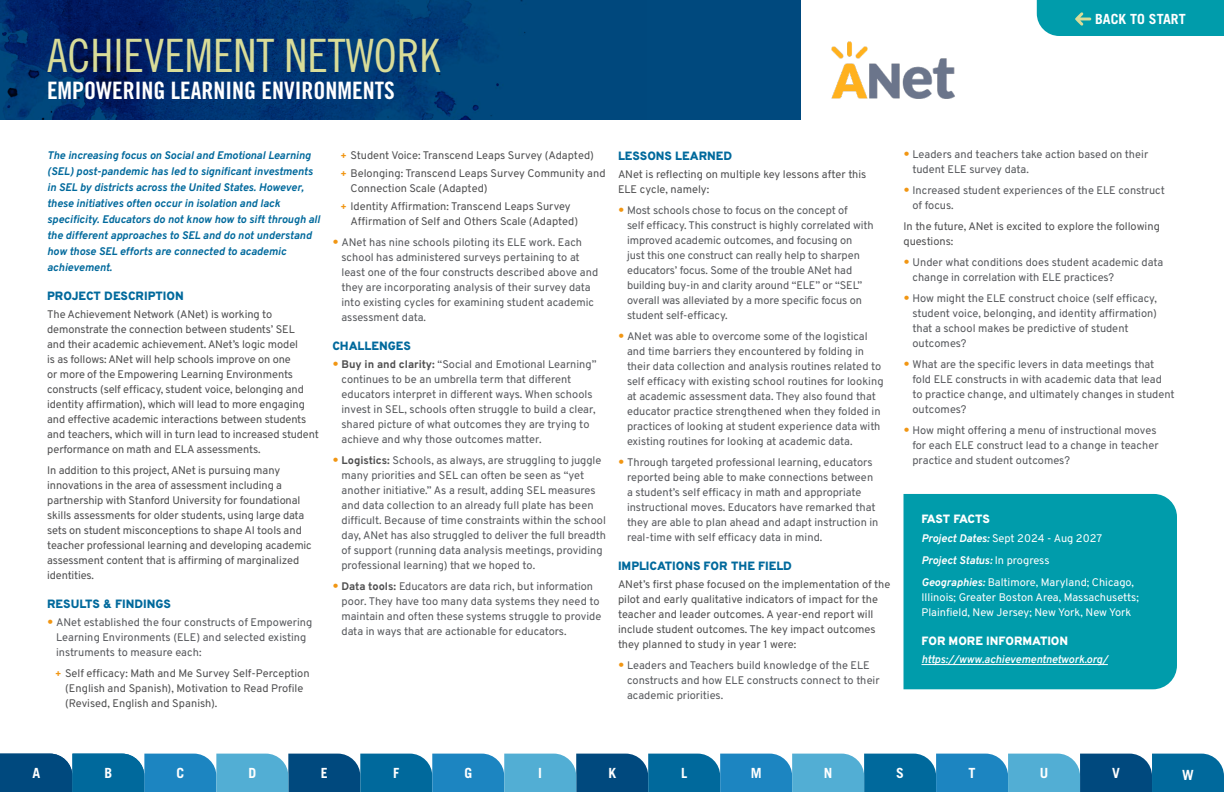
<style>
.page{position:relative;width:1224px;height:792px;background:#fff}
.page>*{position:absolute;margin:0;border:0;box-sizing:border-box;transform-origin:0 0}
.t1{font:46px "Trade Gothic LT Pro Cn 18";color:#d9dc98}
.t2{font:24px "Trade Gothic LT Pro Bd Cn 20";color:#fff}
.t3{font:700 14px "Trade Gothic LT Pro";color:#fff}
.t4{font:900 12px "Overpass";color:#00699c}
.t5{font:900 12px "Overpass";letter-spacing:-.005em;color:#fff}
.t6{font:900 12px "Overpass";letter-spacing:-.03em;color:#fff}
.t7{font:11px/15px "Overpass";color:#56585c}
.t8{font:11px/15px "Overpass";letter-spacing:-.01em;color:#4f4f50}
.t9{font:italic 700 11px/16px "Overpass";color:#00699c}
.t10{font:11px/22px "Overpass";color:#fff}
.t11{font:italic 600 11px "Overpass";letter-spacing:-.005em;color:#fff}
.s1{font-weight:700;font-size:15px;color:#f19613}
.s2{font-weight:700;font-size:10px;color:#f19613}
.s3{font-weight:700;color:#4f4f50}
.s4{font-weight:700;font-style:italic}
</style>
<div class="page">
<div style="left:0;top:0;width:801px;height:120px;background:#00497e"></div>
<img style="left:0;top:0;width:526px;height:120px">
<svg style="left:0;top:754px;width:1224px;height:38px;background:#227dad"></svg>
<div style="left:904px;top:494px;width:273px;height:195px;background:#009cab"></div>
<hr style="left:922px;top:664px;width:186px;height:1px;background:#fff">
<img style="left:831px;top:42px;width:124px;height:57px">
<div style="left:1037px;top:0;width:187px;height:36px;background:#009cab"></div>
<h1 class="t1" style="left:47px;top:28px;width:395px">ACHIEVEMENT NETWORK</h1>
<h2 class="t2" style="left:47px;top:76px;width:349px">EMPOWERING LEARNING ENVIRONMENTS</h2>
<p class="t3" style="left:1095px;top:10px;width:92px">BACK TO START</p>
<p class="t9" style="left:47px;top:146px;width:274px">The increasing focus on Social and Emotional Learning (SEL) post-pandemic has led to significant investments in SEL by districts across the United States. However, these initiatives often occur in isolation and lack specificity. Educators do not know how to sift through all the different approaches to SEL and do not understand how those SEL efforts are connected to academic achievement.</p>
<p class="t4" style="left:47px;top:286px;width:138px">PROJECT DESCRIPTION</p>
<p class="t8" style="left:47px;top:306px;width:273px">The Achievement Network (ANet) is working to demonstrate the connection between students’ SEL<br>and their academic achievement. ANet’s logic model<br>is as follows: ANet will help schools improve on one<br>or more of the Empowering Learning Environments constructs (self efficacy, student voice, belonging and identity affirmation), which will lead to more engaging and effective academic interactions between students and teachers, which will in turn lead to increased student performance on math and ELA assessments.</p>
<p class="t8" style="left:47px;top:462px;width:266px">In addition to this project, ANet is pursuing many innovations in the area of assessment including a partnership with Stanford University for foundational skills assessments for older students, using large data sets on student misconceptions to shape AI tools and teacher professional learning and developing academic assessment content that is affirming of marginalized identities.</p>
<p class="t4" style="left:47px;top:594px;width:125px">RESULTS &amp; FINDINGS</p>
<p class="t7" style="left:56px;top:614px;width:258px;text-indent:-9px"><span class="s1">•</span> ANet established the four constructs of Empowering<br>Learning Environments (ELE) and selected existing instruments to measure each:</p>
<p class="t8" style="left:65px;top:665px;width:246px;text-indent:-10px"><span class="s2">+</span> Self efficacy: Math and Me Survey Self-Perception (English and Spanish), Motivation to Read Profile (Revised, English and Spanish).</p>
<p class="t8" style="left:340px;top:145px;width:267px;line-height:18px"><span class="s2">+</span> Student Voice: Transcend Leaps Survey (Adapted)<br><span class="s2">+</span> Belonging: Transcend Leaps Survey Community and</p>
<p class="t8" style="left:340px;top:178px;width:232px;line-height:18px;text-indent:10px">Connection Scale (Adapted)<br><span class="s2">+</span> Identity Affirmation: Transcend Leaps Survey</p>
<p class="t8" style="left:350px;top:213px;width:229px">Affirmation of Self and Others Scale (Adapted)</p>
<p class="t7" style="left:342px;top:234px;width:258px;text-indent:-9px"><span class="s1">•</span> ANet has nine schools piloting its ELE work. Each school has administered surveys pertaining to at least one of the four constructs described above and they are incorporating analysis of their survey data into existing cycles for examining student academic assessment data.</p>
<p class="t4" style="left:332px;top:336px;width:80px">CHALLENGES</p>
<p class="t7" style="left:342px;top:356px;width:257px;text-indent:-9px"><span class="s1">•</span> <span class="s3">Buy in and clarity:</span> “Social and Emotional Learning” continues to be an umbrella term that different educators interpret in different ways. When schools invest in SEL, schools often struggle to build a clear, shared picture of what outcomes they are trying to achieve and why those outcomes matter.</p>
<p class="t7" style="left:342px;top:452px;width:266px;text-indent:-9px"><span class="s1">•</span> <span class="s3">Logistics:</span> Schools, as always, are struggling to juggle many priorities and SEL can often be seen as “yet another initiative.” As a result, adding SEL measures and data collection to an already full plate has been difficult. Because of time constraints within the school day, ANet has also struggled to deliver the full breadth of support (running data analysis meetings, providing professional learning) that we hoped to.</p>
<p class="t7" style="left:342px;top:578px;width:261px;text-indent:-9px"><span class="s1">•</span> <span class="s3">Data tools:</span> Educators are data rich, but information poor. They have too many data systems they need to maintain and often these systems struggle to provide data in ways that are actionable for educators.</p>
<p class="t4" style="left:618px;top:146px;width:116px">LESSONS LEARNED</p>
<p class="t8" style="left:618px;top:166px;width:250px">ANet is reflecting on multiple key lessons after this<br>ELE cycle, namely:</p>
<p class="t7" style="left:627px;top:202px;width:248px;text-indent:-9px"><span class="s1">•</span> Most schools chose to focus on the concept of<br>self efficacy. This construct is highly correlated with improved academic outcomes, and focusing on<br>just this one construct can really help to sharpen educators’ focus. Some of the trouble ANet had building buy-in and clarity around “ELE” or “SEL” overall was alleviated by a more specific focus on student self-efficacy.</p>
<p class="t7" style="left:627px;top:328px;width:258px;text-indent:-9px"><span class="s1">•</span> ANet was able to overcome some of the logistical and time barriers they encountered by folding in their data collection and analysis routines related to self efficacy with existing school routines for looking at academic assessment data. They also found that educator practice strengthened when they folded in practices of looking at student experience data with existing routines for looking at academic data.</p>
<p class="t7" style="left:627px;top:454px;width:253px;text-indent:-9px"><span class="s1">•</span> Through targeted professional learning, educators reported being able to make connections between a student’s self efficacy in math and appropriate instructional moves. Educators have remarked that they are able to plan ahead and adapt instruction in real-time with self efficacy data in mind.</p>
<p class="t4" style="left:618px;top:556px;width:176px">IMPLICATIONS FOR THE FIELD</p>
<p class="t8" style="left:618px;top:576px;width:274px">ANet’s first phase focused on the implementation of the pilot and early qualitative indicators of impact for the teacher and leader outcomes. A year-end report will include student outcomes. The key impact outcomes they planned to study in year 1 were:</p>
<p class="t7" style="left:627px;top:657px;width:254px;text-indent:-9px"><span class="s1">•</span> Leaders and Teachers build knowledge of the ELE constructs and how ELE constructs connect to their academic priorities.</p>
<p class="t7" style="left:912px;top:146px;width:237px;text-indent:-9px"><span class="s1">•</span> Leaders and teachers take action based on their tudent ELE survey data.</p>
<p class="t7" style="left:912px;top:182px;width:254px;text-indent:-9px"><span class="s1">•</span> Increased student experiences of the ELE construct of focus.</p>
<p class="t8" style="left:904px;top:218px;width:258px">In the future, ANet is excited to explore the following questions:</p>
<p class="t7" style="left:912px;top:254px;width:252px;text-indent:-9px"><span class="s1">•</span> Under what conditions does student academic data change in correlation with ELE practices?</p>
<p class="t7" style="left:912px;top:290px;width:246px;text-indent:-9px"><span class="s1">•</span> How might the ELE construct choice (self efficacy, student voice, belonging, and identity affirmation) that a school makes be predictive of student outcomes?</p>
<p class="t7" style="left:912px;top:356px;width:264px;text-indent:-9px"><span class="s1">•</span> What are the specific levers in data meetings that fold ELE constructs in with academic data that lead to practice change, and ultimately changes in student outcomes?</p>
<p class="t7" style="left:912px;top:422px;width:248px;text-indent:-9px"><span class="s1">•</span> How might offering a menu of instructional moves for each ELE construct lead to a change in teacher practice and student outcomes?</p>
<p class="t6" style="left:922px;top:509px;width:70px">FAST FACTS</p>
<p class="t10" style="left:922px;top:526px;width:214px"><span class="s4">Project Dates:</span> Sept 2024 - Aug 2027<br><span class="s4">Project Status:</span> In progress<br><span class="s4">Geographies:</span> Baltimore, Maryland; Chicago,</p>
<p class="t10" style="left:922px;top:589px;width:219px;line-height:15px">Illinois; Greater Boston Area, Massachusetts;<br>Plainfield, New Jersey; New York, New York</p>
<p class="t5" style="left:922px;top:631px;width:148px">FOR MORE INFORMATION</p>
<p class="t11" style="left:922px;top:650px;width:188px">https://www.achievementnetwork.org/</p>
<p class="t3" style="left:32px;top:764px;width:9px">A</p>
<p class="t3" style="left:105px;top:764px;width:9px">B</p>
<p class="t3" style="left:176px;top:764px;width:9px">C</p>
<p class="t3" style="left:248px;top:764px;width:9px">D</p>
<p class="t3" style="left:321px;top:764px;width:8px">E</p>
<p class="t3" style="left:393px;top:764px;width:8px">F</p>
<p class="t3" style="left:464px;top:764px;width:9px">G</p>
<p class="t3" style="left:538px;top:764px;width:5px">I</p>
<p class="t3" style="left:609px;top:764px;width:9px">K</p>
<p class="t3" style="left:681px;top:764px;width:8px">L</p>
<p class="t3" style="left:751px;top:764px;width:12px">M</p>
<p class="t3" style="left:824px;top:764px;width:10px">N</p>
<p class="t3" style="left:896px;top:764px;width:9px">S</p>
<p class="t3" style="left:969px;top:764px;width:8px">T</p>
<p class="t3" style="left:1040px;top:764px;width:10px">U</p>
<p class="t3" style="left:1112px;top:764px;width:9px">V</p>
<p class="t3" style="left:1182px;top:766px;width:13px">W</p>
</div>
